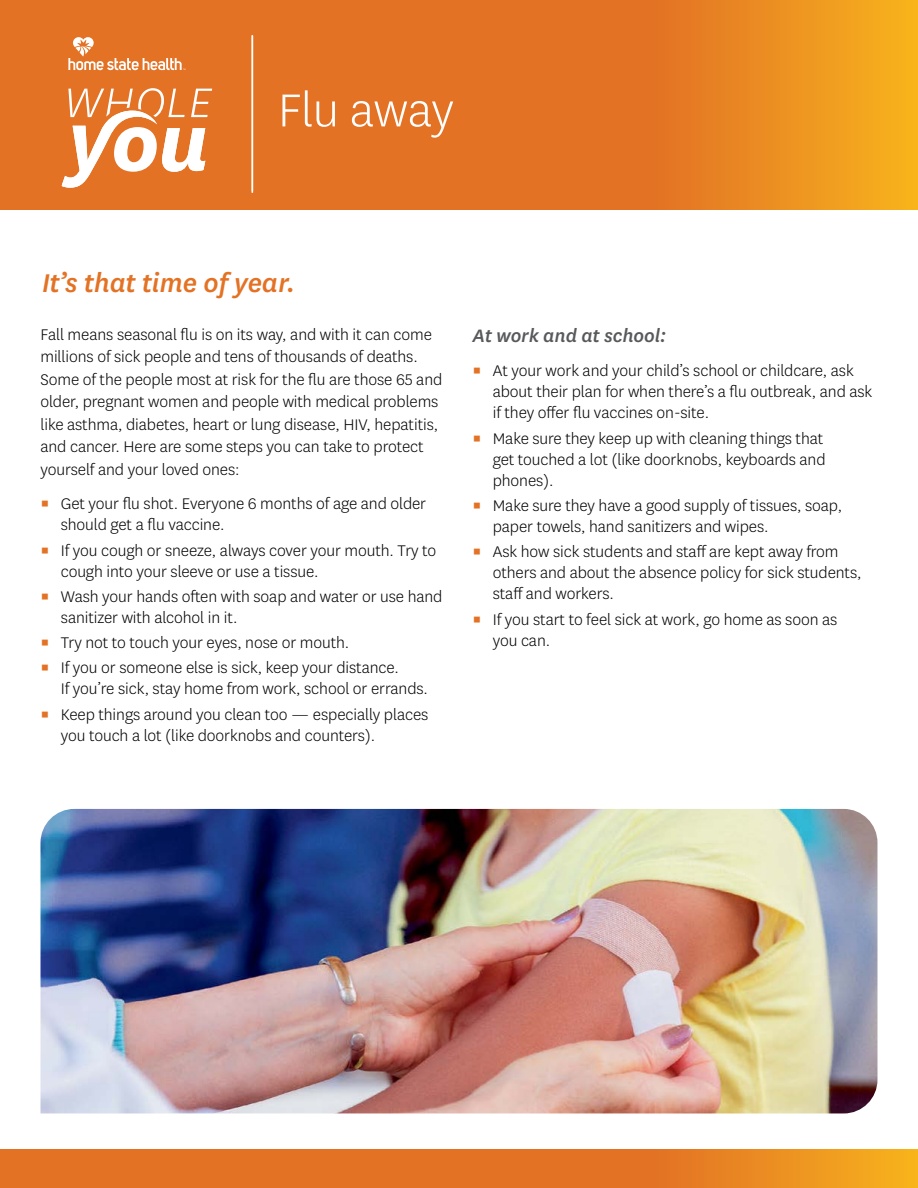
<style>
.page{position:relative;width:918px;height:1188px;background:#fff}
.page>*{position:absolute;margin:0;border:0;box-sizing:border-box;transform-origin:0 0}
.t1{font:300 54px "Centene Sans";letter-spacing:-.01em;color:#fff}
.t2{font:italic 500 30px "Centene Sans";letter-spacing:-.005em;color:#e37224}
.t3{font:italic 500 21px "Centene Sans";letter-spacing:-.005em;color:#58595b}
.t4{font:300 18px/21px "Centene Sans";letter-spacing:-.005em;color:#000}
.s1{color:#e37224}
</style>
<div class="page">
<svg style="left:0;top:1149px;width:918px;height:39px;background:#e57b23"></svg>
<svg style="left:0;top:0;width:918px;height:210px;background:#e67c23"></svg>
<svg style="left:62px;top:88px;width:150px;height:100px"></svg>
<svg style="left:68px;top:37px;width:118px;height:33px;background:#e88d4e"></svg>
<img style="left:40px;top:809px;width:838px;height:304px">
<hr style="left:252px;top:35px;width:1px;height:158px;background:#fff">
<h1 class="t1" style="left:278px;top:76px;width:178px">Flu away</h1>
<h2 class="t2" style="left:42px;top:264px;width:255px">It’s that time of year.</h2>
<p class="t4" style="left:40px;top:322px;width:403px;line-height:22.5px">Fall means seasonal flu is on its way, and with it can come millions of sick people and tens of thousands of deaths.<br>Some of the people most at risk for the flu are those 65 and older, pregnant women and people with medical problems like asthma, diabetes, heart or lung disease, HIV, hepatitis, and cancer. Here are some steps you can take to protect yourself and your loved ones:</p>
<p class="t4" style="left:61px;top:493px;width:367px;text-indent:-20px"><span class="s1">▪</span> Get your flu shot. Everyone 6 months of age and older should get a flu vaccine.</p>
<p class="t4" style="left:61px;top:539px;width:377px;text-indent:-20px"><span class="s1">▪</span> If you cough or sneeze, always cover your mouth. Try to cough into your sleeve or use a tissue.</p>
<p class="t4" style="left:61px;top:585px;width:383px;text-indent:-20px"><span class="s1">▪</span> Wash your hands often with soap and water or use hand sanitizer with alcohol in it.</p>
<p class="t4" style="left:40px;top:632px;width:310px"><span class="s1">▪</span> Try not to touch your eyes, nose or mouth.</p>
<p class="t4" style="left:61px;top:657px;width:369px;text-indent:-20px"><span class="s1">▪</span> If you or someone else is sick, keep your distance.<br>If you’re sick, stay home from work, school or errands.</p>
<p class="t4" style="left:61px;top:703px;width:369px;text-indent:-20px"><span class="s1">▪</span> Keep things around you clean too — especially places you touch a lot (like doorknobs and counters).</p>
<p class="t3" style="left:472px;top:322px;width:195px">At work and at school:</p>
<p class="t4" style="left:493px;top:360px;width:381px;text-indent:-20px"><span class="s1">▪</span> At your work and your child’s school or childcare, ask about their plan for when there’s a flu outbreak, and ask if they offer flu vaccines on-site.</p>
<p class="t4" style="left:493px;top:427px;width:334px;text-indent:-20px"><span class="s1">▪</span> Make sure they keep up with cleaning things that get touched a lot (like doorknobs, keyboards and phones).</p>
<p class="t4" style="left:493px;top:495px;width:351px;text-indent:-20px"><span class="s1">▪</span> Make sure they have a good supply of tissues, soap, paper towels, hand sanitizers and wipes.</p>
<p class="t4" style="left:493px;top:541px;width:370px;text-indent:-20px"><span class="s1">▪</span> Ask how sick students and staff are kept away from others and about the absence policy for sick students, staff and workers.</p>
<p class="t4" style="left:493px;top:608px;width:346px;text-indent:-20px"><span class="s1">▪</span> If you start to feel sick at work, go home as soon as you can.</p>
</div>
